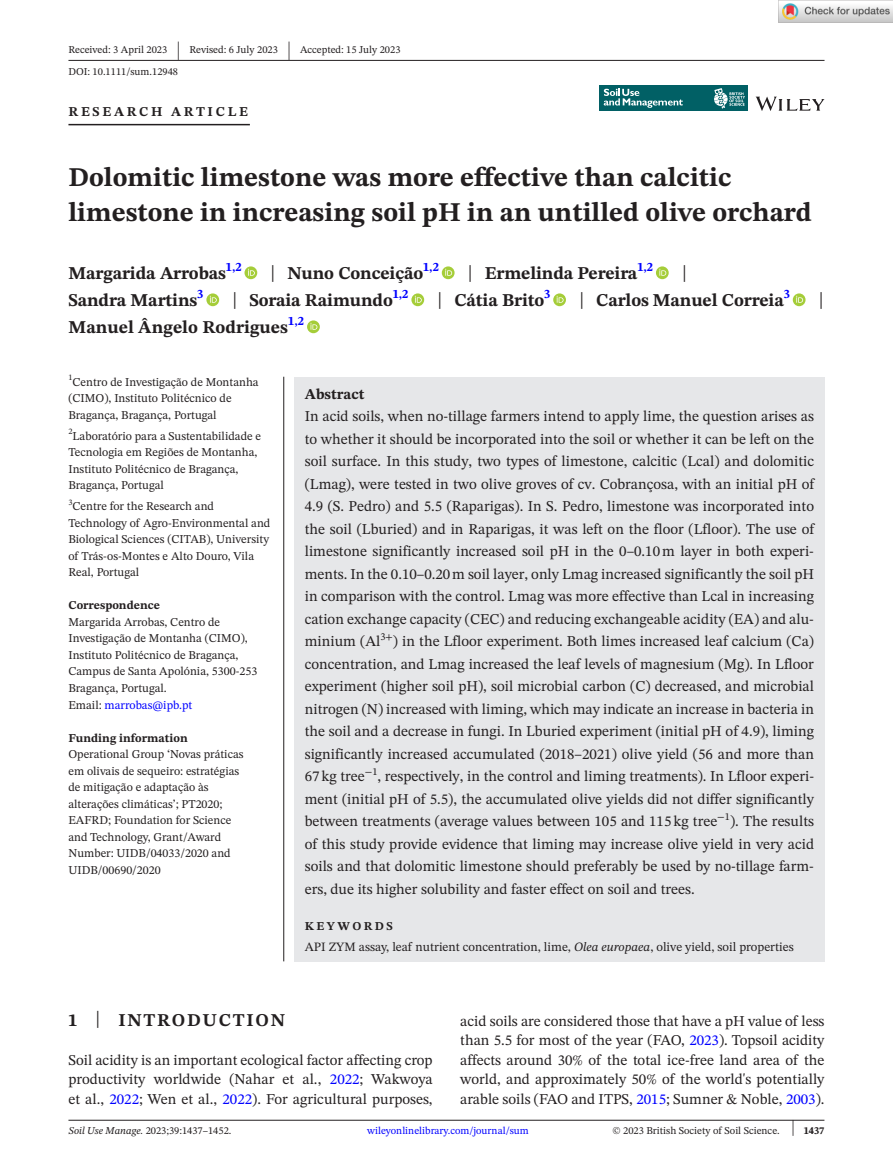
<style>
.page{position:relative;width:893px;height:1174px;background:#fff}
.page>*{position:absolute;margin:0;border:0;box-sizing:border-box;transform-origin:0 0}
.t1{font:700 27px/34.5px "STIX Two Text";color:#231f20}
.t2{font:25.65px "STIX Two Text";color:#231f20;scale:.49 1}
.t3{font:700 18px/27px "STIX Two Text";letter-spacing:-.01em;color:#231f20}
.t4{font:700 18px "STIX Two Text";letter-spacing:.1em;color:#231f20}
.t5{font:15px/22.5px "STIX Two Text";color:#231f20;text-align:justify}
.t6{font:700 15px "STIX Two Text";color:#231f20}
.t7{font:700 13.5px "STIX Two Text";letter-spacing:.2em;color:#231f20}
.t8{font:12.75px "STIX Two Text";color:#231f20}
.t9{font:12px/16.5px "STIX Two Text";color:#231f20}
.t10{font:700 12px "STIX Two Text";color:#231f20}
.t11{font:700 12px "STIX Two Text";letter-spacing:.2em;color:#231f20}
.t12{font:10.5px "STIX Two Text";color:#231f20}
.t13{font:10.5px "STIX Two Text";color:#00f}
.s1{font-weight:400;font-size:23.4px}
.s2{color:#00f}
.s3{font-style:italic}
.s4{font-weight:400;font-size:23.7px}
.s5{font-size:22.2px}
.s6{font-weight:700}
</style>
<div class="page">
<hr style="left:68px;top:1119px;width:756px;height:1px;background:#231f20">
<svg style="left:756px;top:97px;width:68px;height:14px"></svg>
<div style="left:600px;top:85px;width:148px;height:26px;background:#016065"></div>
<svg style="left:604px;top:89px;width:79px;height:19px"></svg>
<img style="left:715px;top:88px;width:29px;height:20px">
<hr style="left:68px;top:60px;width:756px;height:1px;background:#231f20">
<hr style="left:68px;top:124px;width:182px;height:1px;background:#231f20">
<svg style="left:244px;top:266px;width:13px;height:13px"></svg>
<svg style="left:248px;top:269px;width:7px;height:7px"></svg>
<svg style="left:442px;top:266px;width:13px;height:13px"></svg>
<svg style="left:445px;top:269px;width:7px;height:7px"></svg>
<svg style="left:656px;top:266px;width:13px;height:13px"></svg>
<svg style="left:659px;top:269px;width:7px;height:7px"></svg>
<svg style="left:206px;top:293px;width:13px;height:13px"></svg>
<svg style="left:210px;top:296px;width:7px;height:7px"></svg>
<svg style="left:411px;top:293px;width:13px;height:13px"></svg>
<svg style="left:415px;top:296px;width:7px;height:7px"></svg>
<svg style="left:553px;top:293px;width:13px;height:13px"></svg>
<svg style="left:557px;top:296px;width:7px;height:7px"></svg>
<svg style="left:793px;top:293px;width:12px;height:13px"></svg>
<svg style="left:796px;top:296px;width:7px;height:7px"></svg>
<svg style="left:307px;top:320px;width:13px;height:13px"></svg>
<svg style="left:310px;top:323px;width:7px;height:7px"></svg>
<div style="left:294px;top:377px;width:530px;height:584px;background:#e6e7e9"></div>
<hr style="left:283px;top:377px;width:1px;height:584px;background:#231f20">
<img style="left:779px;top:0;width:114px;height:23px">
<p class="t12" style="left:68px;top:42px;width:100px">Received: 3 April 2023</p>
<h2 class="t2" style="left:177px;top:32px;width:8px">|</h2>
<p class="t12" style="left:189px;top:42px;width:90px">Revised: 6 July 2023</p>
<h2 class="t2" style="left:287px;top:32px;width:8px">|</h2>
<p class="t12" style="left:300px;top:42px;width:102px">Accepted: 15 July 2023</p>
<p class="t12" style="left:68px;top:64px;width:111px">DOI: 10.1111/sum.12948</p>
<p class="t7" style="left:68px;top:101px;width:181px">RESEARCH ARTICLE</p>
<h1 class="t1" style="left:68px;top:161px;width:745px">Dolomitic limestone was more effective than calcitic limestone in increasing soil pH in an untilled olive orchard</h1>
<p class="t3" style="left:68px;top:260px;width:757px">Margarida Arrobas<sup>1,2</sup> <span class="s1">|</span> Nuno Conceição<sup>1,2</sup> <span class="s1">|</span> Ermelinda Pereira<sup>1,2</sup> <span class="s1">|<br></span>Sandra Martins<sup>3</sup> <span class="s1">|</span> Soraia Raimundo<sup>1,2</sup> <span class="s1">|</span> Cátia Brito<sup>3</sup> <span class="s1">|</span> Carlos Manuel Correia<sup>3</sup> <span class="s1">|<br></span>Manuel Ângelo Rodrigues<sup>1,2</sup></p>
<p class="t9" style="left:68px;top:373px;width:192px"><sup>1</sup>Centro de Investigação de Montanha (CIMO), Instituto Politécnico de<br>Bragança, Bragança, Portugal</p>
<p class="t9" style="left:68px;top:427px;width:194px"><sup>2</sup>Laboratório para a Sustentabilidade e Tecnologia em Regiões de Montanha, Instituto Politécnico de Bragança, Bragança, Portugal</p>
<p class="t9" style="left:68px;top:498px;width:203px"><sup>3</sup>Centre for the Research and<br>Technology of Agro-Environmental and<br>Biological Sciences (CITAB), University of Trás-os-Montes e Alto Douro, Vila<br>Real, Portugal</p>
<p class="t10" style="left:68px;top:597px;width:93px">Correspondence</p>
<p class="t9" style="left:68px;top:613px;width:190px">Margarida Arrobas, Centro de<br>Investigação de Montanha (CIMO),<br>Instituto Politécnico de Bragança,<br>Campus de Santa Apolónia, 5300-253<br>Bragança, Portugal.<br>Email: <span class="s2">marrobas@ipb.pt</span></p>
<p class="t10" style="left:68px;top:729px;width:121px">Funding information</p>
<p class="t9" style="left:68px;top:745px;width:177px">Operational Group ‘Novas práticas em olivais de sequeiro: estratégias de mitigação e adaptação às alterações climáticas’; PT2020;<br>EAFRD; Foundation for Science and Technology, Grant/Award<br>Number: UIDB/04033/2020 and<br>UIDB/00690/2020</p>
<p class="t6" style="left:305px;top:383px;width:61px">Abstract</p>
<p class="t5" style="left:305px;top:405px;width:511px">In acid soils, when no-tillage farmers intend to apply lime, the question arises as to whether it should be incorporated into the soil or whether it can be left on the soil surface. In this study, two types of limestone, calcitic (Lcal) and dolomitic (Lmag), were tested in two olive groves of cv. Cobrançosa, with an initial pH of 4.9 (S. Pedro) and 5.5 (Raparigas). In S. Pedro, limestone was incorporated into the soil (Lburied) and in Raparigas, it was left on the floor (Lfloor). The use of limestone significantly increased soil pH in the 0–0.10m layer in both experi&shy;ments. In the 0.10–0.20m soil layer, only Lmag increased significantly the soil pH in comparison with the control. Lmag was more effective than Lcal in increasing cation exchange capacity (CEC) and reducing exchangeable acidity (EA) and alu&shy;minium (Al<sup>3</sup><sup>+</sup>) in the Lfloor experiment. Both limes increased leaf calcium (Ca) concentration, and Lmag increased the leaf levels of magnesium (Mg). In Lfloor experiment (higher soil pH), soil microbial carbon (C) decreased, and microbial nitrogen (N) increased with liming, which may indicate an increase in bacteria in the soil and a decrease in fungi. In Lburied experiment (initial pH of 4.9), liming significantly increased accumulated (2018–2021) olive yield (56 and more than 67kg tree</p>
<p class="t12" style="left:365px;top:763px;width:14px">−1</p>
<p class="t5" style="left:305px;top:765px;width:511px;text-indent:73px">, respectively, in the control and liming treatments). In Lfloor experi&shy;ment (initial pH of 5.5), the accumulated olive yields did not differ significantly between treatments (average values between 105 and 115kg tree</p>
<p class="t12" style="left:717px;top:808px;width:14px">−1</p>
<p class="t5" style="left:305px;top:810px;width:511px;text-indent:425px">). The results of this study provide evidence that liming may increase olive yield in very acid soils and that dolomitic limestone should preferably be used by no-tillage farm&shy;ers, due its higher solubility and faster effect on soil and trees.</p>
<p class="t11" style="left:305px;top:917px;width:90px">KEYWORDS</p>
<p class="t8" style="left:305px;top:937px;width:490px">API ZYM assay, leaf nutrient concentration, lime, <span class="s3">Olea europaea</span>, olive yield, soil properties</p>
<p class="t4" style="left:68px;top:1007px;width:218px">1 <span class="s4">|</span> INTRODUCTION</p>
<p class="t5" style="left:68px;top:1050px;width:366px;line-height:19.5px">Soil acidity is an important ecological factor affecting crop productivity worldwide (Nahar et al., <span class="s2">2022</span>; Wakwoya et al., <span class="s2">2022</span>; Wen et al., <span class="s2">2022</span>). For agricultural purposes,</p>
<p class="t5" style="left:460px;top:1011px;width:366px;line-height:19.5px">acid soils are considered those that have a pH value of less than 5.5 for most of the year (FAO, <span class="s2">2023</span>). Topsoil acidity affects around 30% of the total ice-free land area of the world, and approximately 50% of the world's potentially arable soils (FAO and ITPS, <span class="s2">2015</span>; Sumner &amp; Noble, <span class="s2">2003</span>).</p>
<p class="t12" style="left:68px;top:1123px;width:164px"><span class="s3">Soil Use Manage.</span> 2023;39:1437–1452.</p>
<p class="t13" style="left:367px;top:1123px;width:163px">wileyonlinelibrary.com/journal/sum</p>
<p class="t12" style="left:613px;top:1123px;width:213px">© 2023 British Society of Soil Science. <span class="s5">|</span> <span class="s6">1437</span></p>
</div>
